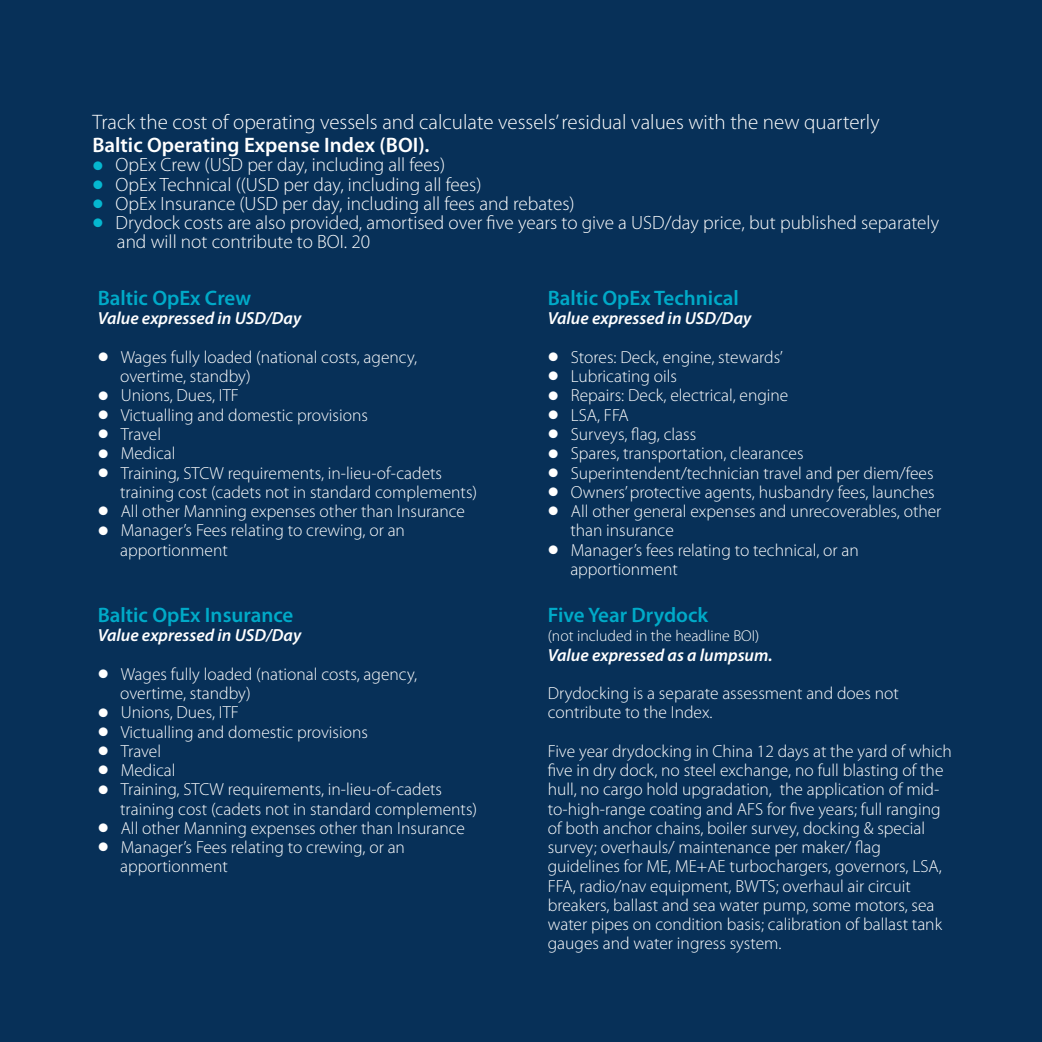
<style>
.page{position:relative;width:1042px;height:1042px;background:#073058}
.page>*{position:absolute;margin:0;border:0;box-sizing:border-box;transform-origin:0 0}
.t1{font:300 21px "Myriad Pro";color:#fff}
.t2{font:600 21px "Myriad Pro";color:#00aac8}
.t3{font:600 21px "Myriad Pro";color:#fff}
.t4{font:300 19.25px/19.2px "Myriad Pro";color:#fff}
.t5{font:300 17.5px/19.2px "Myriad Pro";color:#fff}
.t6{font:italic 600 17.5px "Myriad Pro";color:#fff}
.t7{font:300 15.75px "Myriad Pro";color:#fff}
.s1{color:#05b7d0}
</style>
<div class="page">
<p class="t1" style="left:92px;top:114px;width:789px">Track the cost of operating vessels and calculate vessels’residual values with the new quarterly</p>
<p class="t3" style="left:92px;top:137px;width:339px">Baltic Operating Expense Index (BOI).</p>
<p class="t4" style="left:93px;top:157px;width:353px"><span class="s1">●</span> OpEx Crew (USD per day, including all fees)</p>
<p class="t4" style="left:93px;top:176px;width:390px"><span class="s1">●</span> OpEx Technical ((USD per day, including all fees)</p>
<p class="t4" style="left:93px;top:195px;width:483px"><span class="s1">●</span> OpEx Insurance (USD per day, including all fees and rebates)</p>
<p class="t4" style="left:117px;top:214px;width:824px;text-indent:-24px"><span class="s1">●</span> Drydock costs are also provided, amortised over five years to give a USD/day price, but published separately and will not contribute to BOI. 20</p>
<p class="t2" style="left:98px;top:290px;width:155px">Baltic OpEx Crew</p>
<p class="t6" style="left:98px;top:312px;width:205px">Value expressed in USD/Day</p>
<p class="t5" style="left:120px;top:349px;width:298px;text-indent:-22px">● Wages fully loaded (national costs, agency, overtime, standby)</p>
<p class="t5" style="left:98px;top:387px;width:142px">● Unions, Dues, ITF</p>
<p class="t5" style="left:98px;top:407px;width:271px">● Victualling and domestic provisions</p>
<p class="t5" style="left:98px;top:426px;width:64px">● Travel</p>
<p class="t5" style="left:98px;top:445px;width:79px">● Medical</p>
<p class="t5" style="left:120px;top:464px;width:358px;text-indent:-22px">● Training, STCW requirements, in-lieu-of-cadets training cost (cadets not in standard complements)</p>
<p class="t5" style="left:98px;top:503px;width:368px">● All other Manning expenses other than Insurance</p>
<p class="t5" style="left:120px;top:522px;width:286px;text-indent:-22px">● Manager’s Fees relating to crewing, or an apportionment</p>
<p class="t2" style="left:98px;top:607px;width:197px">Baltic OpEx Insurance</p>
<p class="t6" style="left:98px;top:629px;width:205px">Value expressed in USD/Day</p>
<p class="t5" style="left:120px;top:666px;width:298px;text-indent:-22px">● Wages fully loaded (national costs, agency, overtime, standby)</p>
<p class="t5" style="left:98px;top:704px;width:142px">● Unions, Dues, ITF</p>
<p class="t5" style="left:98px;top:723px;width:271px">● Victualling and domestic provisions</p>
<p class="t5" style="left:98px;top:743px;width:64px">● Travel</p>
<p class="t5" style="left:98px;top:762px;width:79px">● Medical</p>
<p class="t5" style="left:120px;top:781px;width:358px;text-indent:-22px">● Training, STCW requirements, in-lieu-of-cadets training cost (cadets not in standard complements)</p>
<p class="t5" style="left:98px;top:820px;width:368px">● All other Manning expenses other than Insurance</p>
<p class="t5" style="left:120px;top:839px;width:286px;text-indent:-22px">● Manager’s Fees relating to crewing, or an apportionment</p>
<p class="t2" style="left:548px;top:290px;width:193px">Baltic OpEx Technical</p>
<p class="t6" style="left:548px;top:312px;width:205px">Value expressed in USD/Day</p>
<p class="t5" style="left:548px;top:349px;width:236px">● Stores: Deck, engine, stewards’</p>
<p class="t5" style="left:548px;top:368px;width:130px">● Lubricating oils</p>
<p class="t5" style="left:548px;top:387px;width:241px">● Repairs: Deck, electrical, engine</p>
<p class="t5" style="left:548px;top:407px;width:82px">● LSA, FFA</p>
<p class="t5" style="left:548px;top:426px;width:149px">● Surveys, flag, class</p>
<p class="t5" style="left:548px;top:445px;width:256px">● Spares, transportation, clearances</p>
<p class="t5" style="left:548px;top:464px;width:386px">● Superintendent/technician travel and per diem/fees</p>
<p class="t5" style="left:548px;top:484px;width:388px">● Owners’protective agents, husbandry fees, launches</p>
<p class="t5" style="left:570px;top:503px;width:373px;text-indent:-22px">● All other general expenses and unrecoverables, other than insurance</p>
<p class="t5" style="left:570px;top:541px;width:290px;text-indent:-22px">● Manager’s fees relating to technical, or an apportionment</p>
<p class="t2" style="left:548px;top:607px;width:162px">Five Year Drydock</p>
<p class="t7" style="left:548px;top:630px;width:213px">(not included in the headline BOI)</p>
<p class="t6" style="left:548px;top:648px;width:226px">Value expressed as a lumpsum.</p>
<p class="t5" style="left:548px;top:685px;width:352px">Drydocking is a separate assessment and does not contribute to the Index.</p>
<p class="t5" style="left:548px;top:743px;width:406px">Five year drydocking in China 12 days at the yard of which five in dry dock, no steel exchange, no full blasting of the hull, no cargo hold upgradation, the application of mid&shy;to-high-range coating and AFS for five years; full ranging of both anchor chains, boiler survey, docking &amp; special survey; overhauls/ maintenance per maker/ flag guidelines for ME, ME+AE turbochargers, governors, LSA, FFA, radio/nav equipment, BWTS; overhaul air circuit breakers, ballast and sea water pump, some motors, sea water pipes on condition basis; calibration of ballast tank gauges and water ingress system.</p>
</div>
